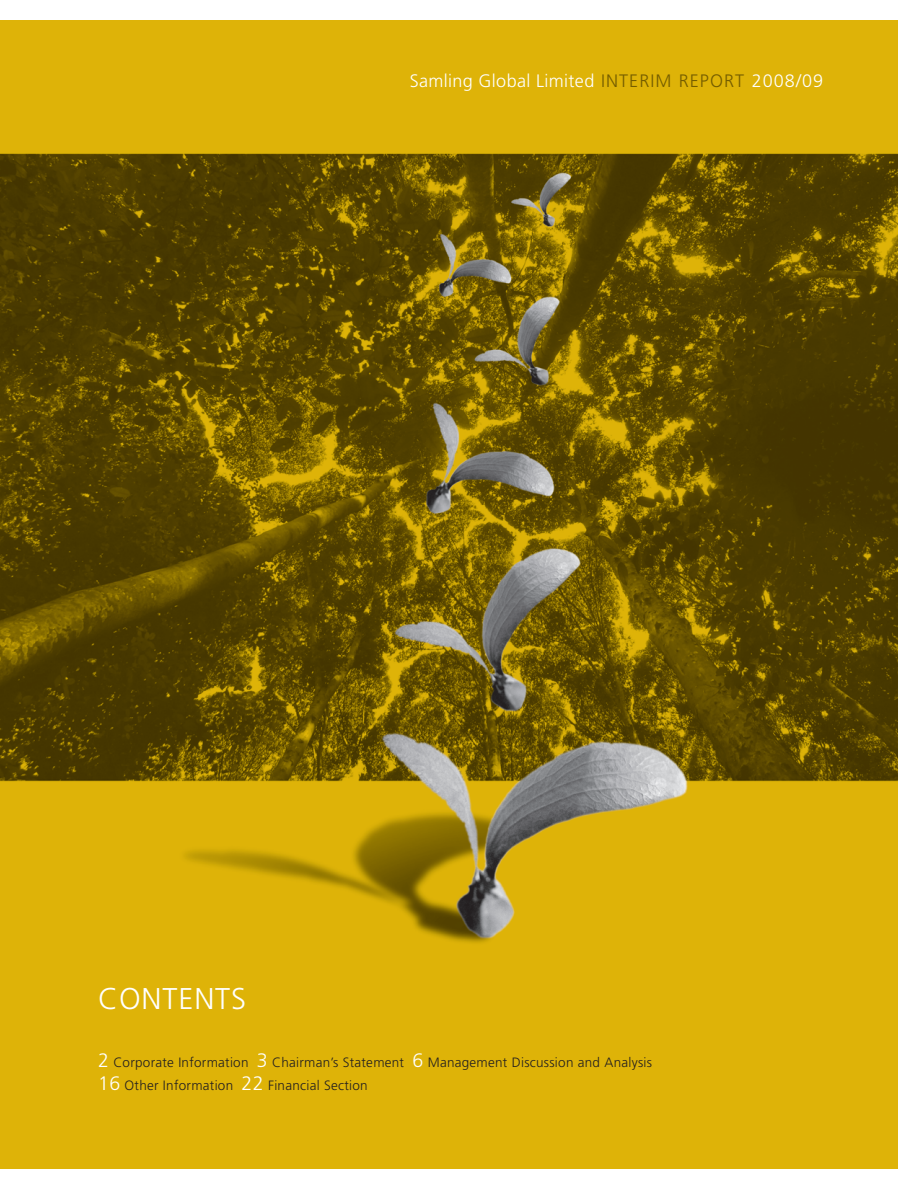
<style>
.page{position:relative;width:919px;height:1189px;background:#fff}
.page>*{position:absolute;margin:0;border:0;box-sizing:border-box;transform-origin:0 0}
.t1{font:300 30px "Frutiger LT Std";letter-spacing:.03em;color:#fff}
.t2{font:300 18px "Frutiger LT Std";letter-spacing:.02em;color:#fff}
.t3{font:300 13.5px/23.4px "Frutiger LT Std";letter-spacing:.02em;color:#231f20}
.s1{color:#745d00}
.s2{font-size:19.5px;color:#fff}
</style>
<div class="page">
<img style="left:0;top:20px;width:898px;height:1148px">
<div style="left:602px;top:74px;width:142px;height:13px;background:#deb308"></div>
<p class="t2" style="left:409px;top:73px;width:415px">Samling Global Limited <span class="s1">INTERIM REPORT</span> 2008/09</p>
<p class="t1" style="left:98px;top:986px;width:149px">CONTENTS</p>
<p class="t3" style="left:98px;top:1051px;width:555px"><span class="s2">2</span> Corporate Information <span class="s2">3</span> Chairman’s Statement <span class="s2">6</span> Management Discussion and Analysis<br><span class="s2">16</span> Other Information <span class="s2">22</span> Financial Section</p>
</div>
